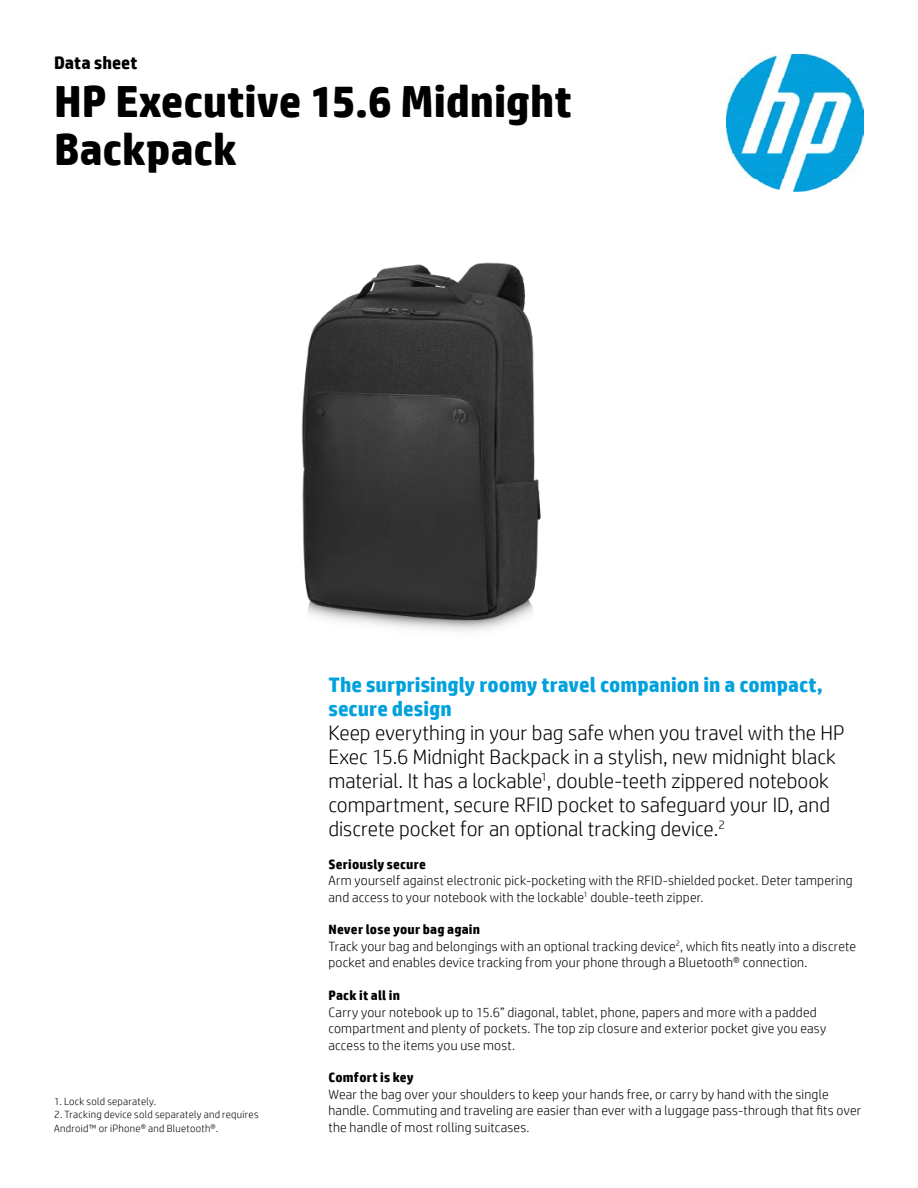
<style>
.page{position:relative;width:918px;height:1188px;background:#fff}
.page>*{position:absolute;margin:0;border:0;box-sizing:border-box;transform-origin:0 0}
.t1{font:700 45px/48px "HP Simplified";letter-spacing:-.005em;color:#000}
.t2{font:300 21px/24px "HP Simplified";color:#000}
.t3{font:700 21px/24px "HP Simplified";color:#00a1dd}
.t4{font:700 18px "HP Simplified";color:#000}
.t5{font:300 13.5px/16.5px "HP Simplified";letter-spacing:.015em;color:#000}
.t6{font:700 13.5px "HP Simplified";letter-spacing:.015em;color:#000}
.t7{font:300 10.5px/13.5px "HP Simplified";letter-spacing:.025em;color:#000}
.s1{font-weight:700}
</style>
<div class="page">
<img style="left:727px;top:54px;width:137px;height:137px">
<img style="left:301px;top:262px;width:240px;height:369px">
<h3 class="t4" style="left:54px;top:52px;width:85px">Data sheet</h3>
<h1 class="t1" style="left:54px;top:76px;width:519px">HP Executive 15.6 Midnight<br>Backpack</h1>
<p class="t7" style="left:54px;top:1094px;width:103px">1. Lock sold separately.</p>
<p class="t7" style="left:54px;top:1108px;width:206px">2. Tracking device sold separately and requires<br>Android™ or iPhone® and Bluetooth®.</p>
<h2 class="t3" style="left:328px;top:673px;width:496px">The surprisingly roomy travel companion in a compact, secure design</h2>
<p class="t2" style="left:328px;top:721px;width:518px">Keep everything in your bag safe when you travel with the HP Exec 15.6 Midnight Backpack in a stylish, new midnight black material. It has a lockable<sup>1</sup>, double-teeth zippered notebook compartment, secure RFID pocket to safeguard your ID, and discrete pocket for an optional tracking device.<sup>2</sup></p>
<p class="t6" style="left:328px;top:856px;width:99px">Seriously secure</p>
<p class="t5" style="left:328px;top:872px;width:526px">Arm yourself against electronic pick-pocketing with the RFID-shielded pocket. Deter tampering and access to your notebook with the lockable<sup>1</sup> double-teeth zipper.</p>
<p class="t5" style="left:328px;top:921px;width:529px"><span class="s1">Never lose your bag again<br></span>Track your bag and belongings with an optional tracking device<sup>2</sup>, which fits neatly into a discrete pocket and enables device tracking from your phone through a Bluetooth® connection.</p>
<p class="t6" style="left:328px;top:988px;width:73px">Pack it all in</p>
<p class="t5" style="left:328px;top:1004px;width:499px">Carry your notebook up to 15.6” diagonal, tablet, phone, papers and more with a padded compartment and plenty of pockets. The top zip closure and exterior pocket give you easy access to the items you use most.</p>
<p class="t6" style="left:328px;top:1070px;width:87px">Comfort is key</p>
<p class="t5" style="left:328px;top:1086px;width:534px">Wear the bag over your shoulders to keep your hands free, or carry by hand with the single handle. Commuting and traveling are easier than ever with a luggage pass-through that fits over the handle of most rolling suitcases.</p>
</div>
